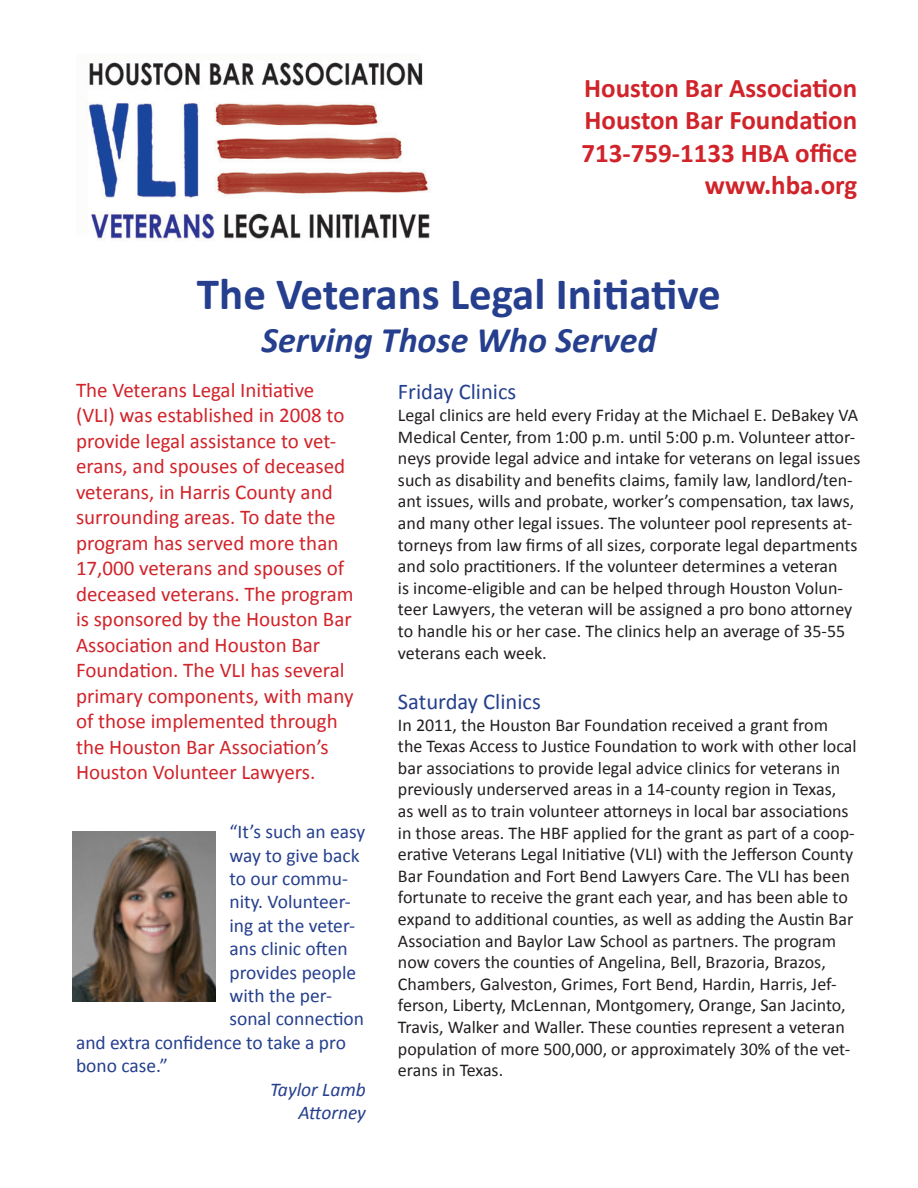
<style>
.page{position:relative;width:918px;height:1188px;background:#fff}
.page>*{position:absolute;margin:0;border:0;box-sizing:border-box;transform-origin:0 0}
.t1{font:700 45px "Calibri";color:#253f8e}
.t2{font:italic 700 36px "Calibri";color:#253f8e}
.t3{font:700 27px "Calibri";color:#d1232a}
.t4{font:22.5px "Calibri";color:#253f8e}
.t5{font:21px/25.5px "Calibri";color:#d1232a}
.t6{font:19.5px "Calibri";color:#253f8e}
.t7{font:italic 19.5px "Calibri";color:#253f8e}
.t8{font:18px/21.6px "Calibri";color:#231f20}
</style>
<div class="page">
<img style="left:87px;top:62px;width:343px;height:179px">
<img style="left:72px;top:831px;width:144px;height:171px">
<p class="t3" style="left:584px;top:69px;width:275px">Houston Bar Association</p>
<p class="t3" style="left:585px;top:101px;width:274px">Houston Bar Foundation</p>
<p class="t3" style="left:581px;top:133px;width:277px">713-759-1133 HBA office</p>
<p class="t3" style="left:705px;top:166px;width:154px">www.hba.org</p>
<p class="t1" style="left:197px;top:262px;width:525px">The Veterans Legal Initiative</p>
<p class="t2" style="left:262px;top:315px;width:396px">Serving Those Who Served</p>
<p class="t5" style="left:76px;top:376px;width:279px">The Veterans Legal Initiative (VLI) was established in 2008 to provide legal assistance to vet&shy;erans, and spouses of deceased veterans, in Harris County and surrounding areas. To date the program has served more than<br>17,000 veterans and spouses of deceased veterans. The program is sponsored by the Houston Bar<br>Association and Houston Bar<br>Foundation. The VLI has several primary components, with many of those implemented through the Houston Bar Association’s<br>Houston Volunteer Lawyers.</p>
<p class="t4" style="left:398px;top:376px;width:120px">Friday Clinics</p>
<p class="t8" style="left:398px;top:404px;width:464px">Legal clinics are held every Friday at the Michael E. DeBakey VA Medical Center, from 1:00 p.m. until 5:00 p.m. Volunteer attor&shy;neys provide legal advice and intake for veterans on legal issues such as disability and benefits claims, family law, landlord/ten&shy;ant issues, wills and probate, worker’s compensation, tax laws, and many other legal issues. The volunteer pool represents at&shy;torneys from law firms of all sizes, corporate legal departments and solo practitioners. If the volunteer determines a veteran<br>is income-eligible and can be helped through Houston Volun&shy;teer Lawyers, the veteran will be assigned a pro bono attorney to handle his or her case. The clinics help an average of 35-55 veterans each week.</p>
<p class="t4" style="left:398px;top:686px;width:144px">Saturday Clinics</p>
<p class="t8" style="left:398px;top:713px;width:460px">In 2011, the Houston Bar Foundation received a grant from the Texas Access to Justice Foundation to work with other local bar associations to provide legal advice clinics for veterans in previously underserved areas in a 14-county region in Texas,<br>as well as to train volunteer attorneys in local bar associations in those areas. The HBF applied for the grant as part of a coop&shy;erative Veterans Legal Initiative (VLI) with the Jefferson County Bar Foundation and Fort Bend Lawyers Care. The VLI has been fortunate to receive the grant each year, and has been able to expand to additional counties, as well as adding the Austin Bar Association and Baylor Law School as partners. The program now covers the counties of Angelina, Bell, Brazoria, Brazos, Chambers, Galveston, Grimes, Fort Bend, Hardin, Harris, Jef&shy;ferson, Liberty, McLennan, Montgomery, Orange, San Jacinto, Travis, Walker and Waller. These counties represent a veteran population of more 500,000, or approximately 30% of the vet&shy;erans in Texas.</p>
<p class="t6" style="left:230px;top:818px;width:137px">“It’s such an easy</p>
<p class="t6" style="left:230px;top:842px;width:132px">way to give back</p>
<p class="t6" style="left:230px;top:865px;width:120px">to our commu-</p>
<p class="t6" style="left:230px;top:888px;width:123px">nity. Volunteer-</p>
<p class="t6" style="left:230px;top:912px;width:127px">ing at the veter-</p>
<p class="t6" style="left:230px;top:935px;width:120px">ans clinic often</p>
<p class="t6" style="left:230px;top:959px;width:128px">provides people</p>
<p class="t6" style="left:230px;top:982px;width:104px">with the per-</p>
<p class="t6" style="left:230px;top:1005px;width:136px">sonal connection</p>
<p class="t6" style="left:76px;top:1029px;width:271px">and extra confidence to take a pro</p>
<p class="t6" style="left:76px;top:1052px;width:93px">bono case.”</p>
<p class="t7" style="left:270px;top:1076px;width:97px">Taylor Lamb</p>
<p class="t7" style="left:299px;top:1099px;width:69px">Attorney</p>
</div>
